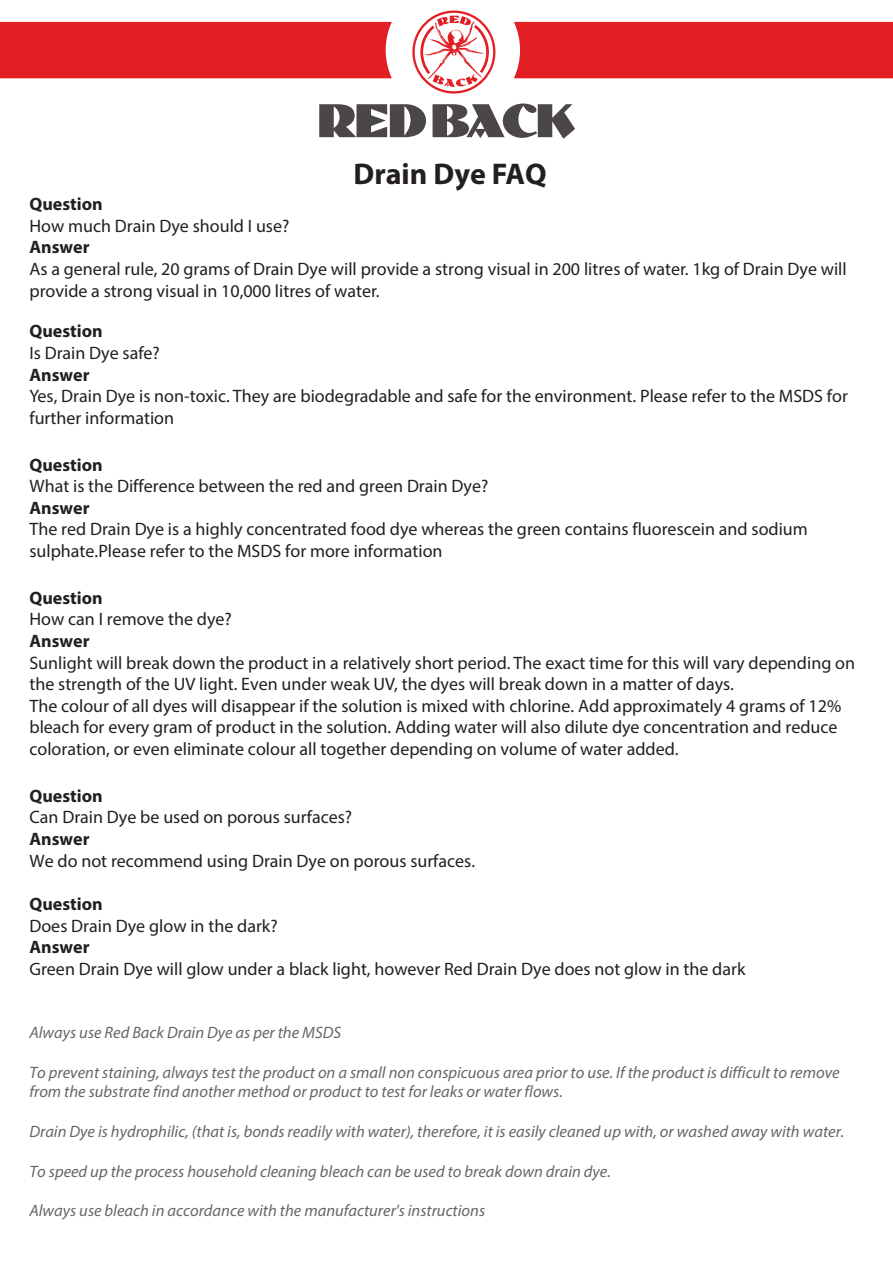
<style>
.page{position:relative;width:893px;height:1263px;background:#fff}
.page>*{position:absolute;margin:0;border:0;box-sizing:border-box;transform-origin:0 0}
.t1{font:700 30px "Myriad Pro";color:#231f20}
.t2{font:18px/21.6px "Myriad Pro";color:#231f20}
.t3{font:700 18px "Myriad Pro";color:#231f20}
.t4{font:italic 16.5px/19.8px "Myriad Pro";color:#666}
</style>
<div class="page">
<svg style="left:319px;top:104px;width:107px;height:33px"></svg>
<svg style="left:433px;top:104px;width:142px;height:35px"></svg>
<div style="left:0;top:22px;width:893px;height:56px;background:#e21f25"></div>
<div style="left:412px;top:11px;width:83px;height:83px;border:2px solid #e21f25;border-radius:50%"></div>
<svg style="left:419px;top:16px;width:71px;height:71px"></svg>
<h1 class="t1" style="left:353px;top:154px;width:195px">Drain Dye FAQ</h1>
<p class="t3" style="left:29px;top:192px;width:75px">Question</p>
<p class="t2" style="left:29px;top:215px;width:261px">How much Drain Dye should I use?</p>
<p class="t3" style="left:29px;top:236px;width:62px">Answer</p>
<p class="t2" style="left:29px;top:258px;width:819px">As a general rule, 20 grams of Drain Dye will provide a strong visual in 200 litres of water. 1kg of Drain Dye will provide a strong visual in 10,000 litres of water.</p>
<p class="t3" style="left:29px;top:320px;width:75px">Question</p>
<p class="t2" style="left:29px;top:342px;width:132px">Is Drain Dye safe?</p>
<p class="t3" style="left:29px;top:363px;width:62px">Answer</p>
<p class="t2" style="left:29px;top:385px;width:820px">Yes, Drain Dye is non-toxic. They are biodegradable and safe for the environment. Please refer to the MSDS for further information</p>
<p class="t3" style="left:29px;top:453px;width:75px">Question</p>
<p class="t2" style="left:29px;top:475px;width:460px">What is the Difference between the red and green Drain Dye?</p>
<p class="t3" style="left:29px;top:496px;width:62px">Answer</p>
<p class="t2" style="left:29px;top:518px;width:780px">The red Drain Dye is a highly concentrated food dye whereas the green contains fluorescein and sodium sulphate.Please refer to the MSDS for more information</p>
<p class="t3" style="left:29px;top:586px;width:75px">Question</p>
<p class="t2" style="left:29px;top:608px;width:204px">How can I remove the dye?</p>
<p class="t3" style="left:29px;top:629px;width:62px">Answer</p>
<p class="t2" style="left:29px;top:651px;width:827px">Sunlight will break down the product in a relatively short period. The exact time for this will vary depending on the strength of the UV light. Even under weak UV, the dyes will break down in a matter of days.<br>The colour of all dyes will disappear if the solution is mixed with chlorine. Add approximately 4 grams of 12% bleach for every gram of product in the solution. Adding water will also dilute dye concentration and reduce coloration, or even eliminate colour all together depending on volume of water added.</p>
<p class="t3" style="left:29px;top:784px;width:75px">Question</p>
<p class="t2" style="left:29px;top:806px;width:324px">Can Drain Dye be used on porous surfaces?</p>
<p class="t3" style="left:29px;top:827px;width:62px">Answer</p>
<p class="t2" style="left:29px;top:849px;width:447px">We do not recommend using Drain Dye on porous surfaces.</p>
<p class="t3" style="left:29px;top:892px;width:75px">Question</p>
<p class="t2" style="left:29px;top:914px;width:250px">Does Drain Dye glow in the dark?</p>
<p class="t3" style="left:29px;top:935px;width:62px">Answer</p>
<p class="t2" style="left:29px;top:958px;width:717px">Green Drain Dye will glow under a black light, however Red Drain Dye does not glow in the dark</p>
<p class="t4" style="left:29px;top:1022px;width:313px">Always use Red Back Drain Dye as per the MSDS</p>
<p class="t4" style="left:29px;top:1062px;width:812px">To prevent staining, always test the product on a small non conspicuous area prior to use. If the product is difficult to remove from the substrate find another method or product to test for leaks or water flows.</p>
<p class="t4" style="left:29px;top:1121px;width:816px">Drain Dye is hydrophilic, (that is, bonds readily with water), therefore, it is easily cleaned up with, or washed away with water.</p>
<p class="t4" style="left:29px;top:1161px;width:583px">To speed up the process household cleaning bleach can be used to break down drain dye.</p>
<p class="t4" style="left:29px;top:1201px;width:457px">Always use bleach in accordance with the manufacturer's instructions</p>
</div>
